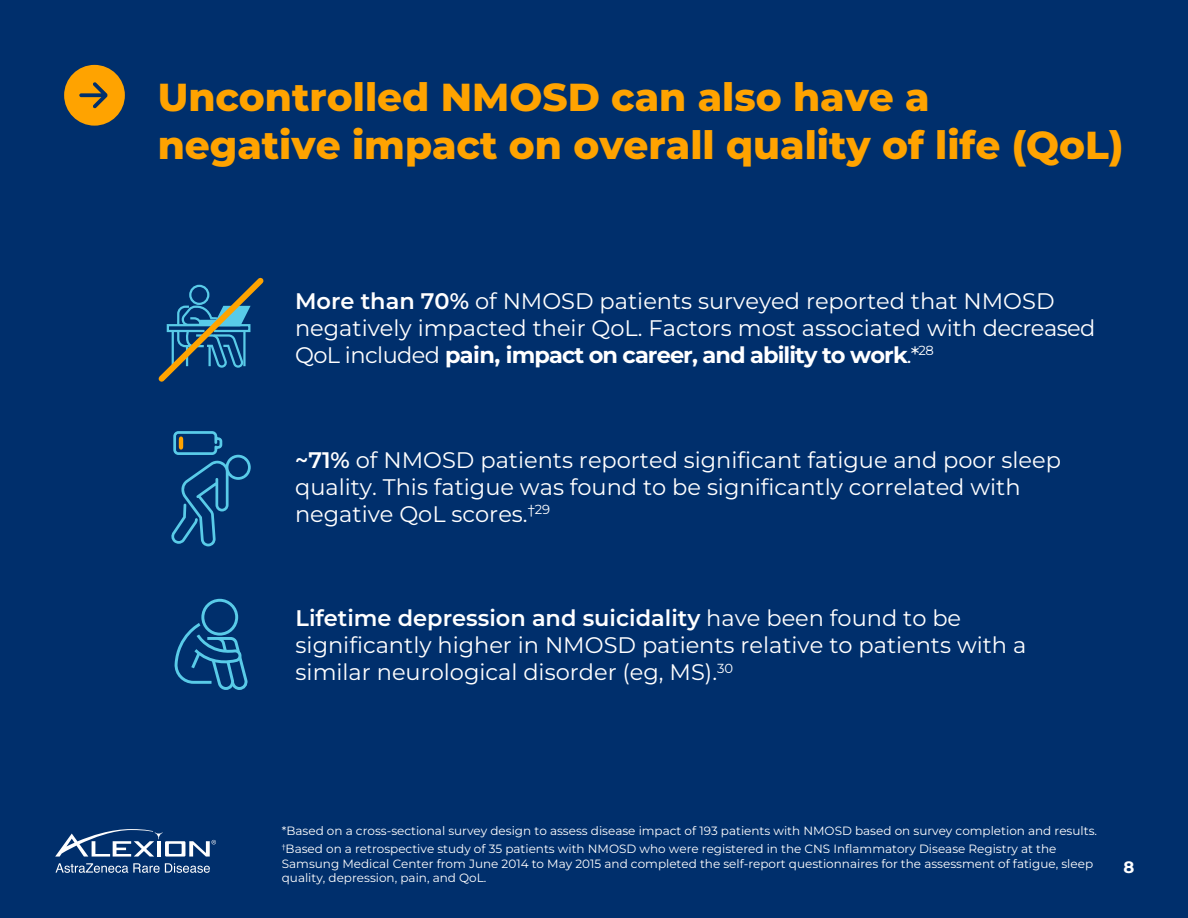
<style>
.page{position:relative;width:1188px;height:918px;background:#002f6c}
.page>*{position:absolute;margin:0;border:0;box-sizing:border-box;transform-origin:0 0}
.t1{font:800 39px/48px "Montserrat";color:#ffa300}
.t2{font:22.5px/27px "Montserrat";color:#fff}
.t3{font:700 16.5px "Montserrat";color:#fff}
.t4{font:12px/18.9px "Montserrat";color:#fff}
.s1{font-weight:600}
.s2{font-weight:700}
</style>
<div class="page">
<svg style="left:56px;top:863px;width:154px;height:10px"></svg>
<svg style="left:55px;top:829px;width:161px;height:28px"></svg>
<svg style="left:64px;top:65px;width:61px;height:61px"></svg>
<svg style="left:158px;top:277px;width:106px;height:105px"></svg>
<div style="left:201px;top:599px;width:37px;height:37px;border:3px solid #59cbe8;border-radius:50%"></div>
<svg style="left:174px;top:621px;width:74px;height:69px"></svg>
<svg style="left:171px;top:431px;width:80px;height:115px"></svg>
<h1 class="t1" style="left:158px;top:71px;width:967px">Uncontrolled NMOSD can also have a<br>negative impact on overall quality of life (QoL)</h1>
<p class="t2" style="left:295px;top:287px;width:802px"><span class="s1">More than 70%</span> of NMOSD patients surveyed reported that NMOSD negatively impacted their QoL. Factors most associated with decreased<br>QoL included <span class="s2">pain, impact on career, and ability to work</span>.*<sup>28</sup></p>
<p class="t2" style="left:295px;top:446px;width:767px"><span class="s1">~71%</span> of NMOSD patients reported significant fatigue and poor sleep quality. This fatigue was found to be significantly correlated with negative QoL scores.<sup>†29</sup></p>
<p class="t2" style="left:296px;top:604px;width:732px"><span class="s1">Lifetime depression and suicidality</span> have been found to be significantly higher in NMOSD patients relative to patients with a similar neurological disorder (eg, MS).<sup>30</sup></p>
<p class="t4" style="left:282px;top:821px;width:817px">*Based on a cross-sectional survey design to assess disease impact of 193 patients with NMOSD based on survey completion and results. <sup>†</sup>Based on a retrospective study of 35 patients with NMOSD who were registered in the CNS Inflammatory Disease Registry at the</p>
<p class="t4" style="left:282px;top:856px;width:813px;line-height:14.4px">Samsung Medical Center from June 2014 to May 2015 and completed the self-report questionnaires for the assessment of fatigue, sleep quality, depression, pain, and QoL.</p>
<p class="t3" style="left:1123px;top:856px;width:12px">8</p>
</div>
